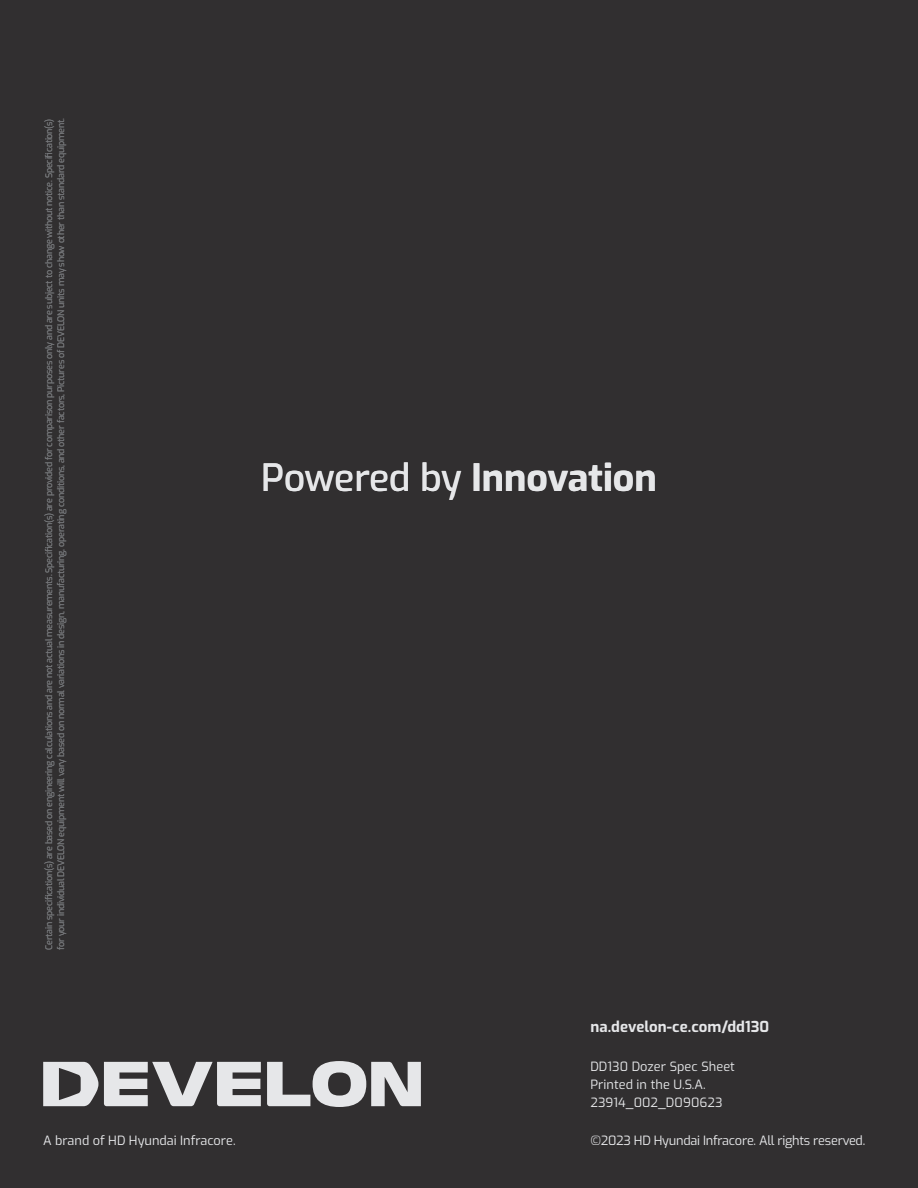
<style>
.page{position:relative;width:918px;height:1188px;background:#312f30}
.page>*{position:absolute;margin:0;border:0;box-sizing:border-box;transform-origin:0 0}
.t1{font:700 37.5px "Exo";color:#e6e7e9}
.Body{font:700 15px "Exo";letter-spacing:.005em;color:#e6e7e9}
.Body-2{font:12.75px/18px "Exo";color:#e6e7e9}
.Body-3{font:12.75px "Exo";letter-spacing:-.02em;color:#e6e7e9}
.t2{font:9px/12px "Exo";letter-spacing:-.025em;color:#76787b}
.s1{font-weight:500}
</style>
<div class="page">
<svg style="left:43px;top:1062px;width:55px;height:44px"></svg>
<svg style="left:104px;top:1061px;width:317px;height:46px"></svg>
<p class="t2" style="left:43px;top:950px;width:833px;rotate:-90deg">Certain specification(s) are based on engineering calculations and are not actual measurements. Specification(s) are provided for comparison purposes only and are subject to change without notice. Specification(s) for your individual DEVELON equipment will vary based on normal variations in design, manufacturing, operating conditions, and other factors, Pictures of DEVELON units may show other than standard equipment.</p>
<p class="t1" style="left:261px;top:450px;width:397px"><span class="s1">Powered by</span> Innovation</p>
<p class="Body" style="left:590px;top:1016px;width:180px">na.develon-ce.com/dd130</p>
<p class="Body-2" style="left:590px;top:1056px;width:146px">DD130 Dozer Spec Sheet<br>Printed in the U.S.A.<br>23914_002_D090623</p>
<p class="Body-2" style="left:43px;top:1131px;width:194px">A brand of HD Hyundai Infracore.</p>
<p class="Body-3" style="left:590px;top:1131px;width:276px">©2023 HD Hyundai Infracore. All rights reserved.</p>
</div>
